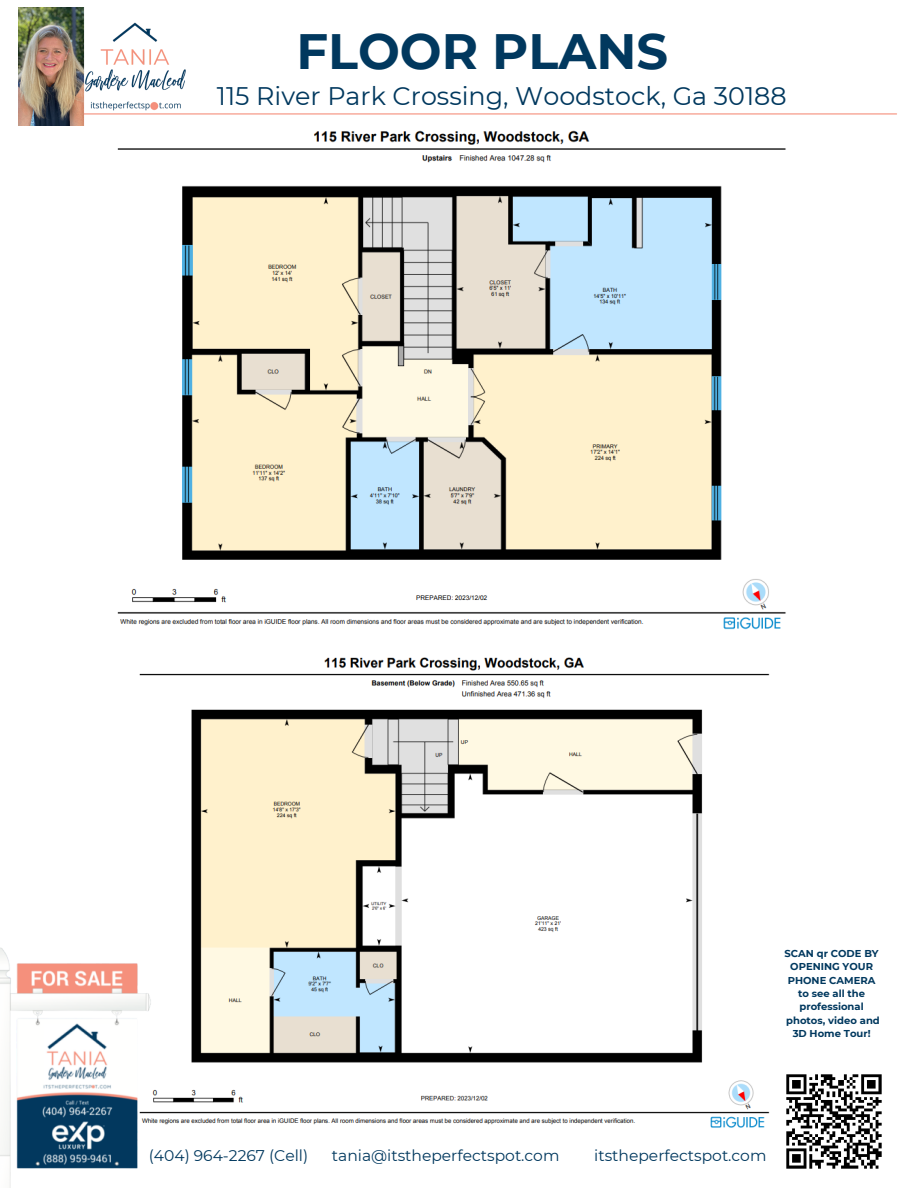
<style>
.page{position:relative;width:918px;height:1188px;background:#fff}
.page>*{position:absolute;margin:0;border:0;box-sizing:border-box;transform-origin:0 0}
.t1{font:700 49.65px "Montserrat";color:#01385e}
.t2{font:25.35px "Montserrat";color:#01385e}
.t3{font:15.45px "Montserrat";color:#01385e}
.t4{font:700 10.05px/13.4px "Montserrat";color:#01385e;text-align:center}
</style>
<div class="page">
<img style="left:139px;top:657px;width:631px;height:471px">
<hr style="left:19px;top:113px;width:878px;height:1px;background:#f5907c">
<img style="left:787px;top:1074px;width:94px;height:95px">
<img style="left:117px;top:130px;width:669px;height:500px">
<img style="left:18px;top:8px;width:170px;height:118px">
<img style="left:0;top:935px;width:170px;height:253px">
<p class="t1" style="left:296px;top:21px;width:373px">FLOOR PLANS</p>
<p class="t2" style="left:217px;top:81px;width:571px">115 River Park Crossing, Woodstock, Ga 30188</p>
<p class="t4" style="left:785px;top:947px;width:96px">SCAN qr CODE BY<br>OPENING YOUR<br>PHONE CAMERA to see all the professional</p>
<p class="t4" style="left:786px;top:1013px;width:95px">photos, video and<br>3D Home Tour!</p>
<p class="t3" style="left:149px;top:1146px;width:161px">(404) 964-2267 (Cell)</p>
<p class="t3" style="left:332px;top:1146px;width:229px">tania@itstheperfectspot.com</p>
<p class="t3" style="left:594px;top:1146px;width:174px">itstheperfectspot.com</p>
</div>
